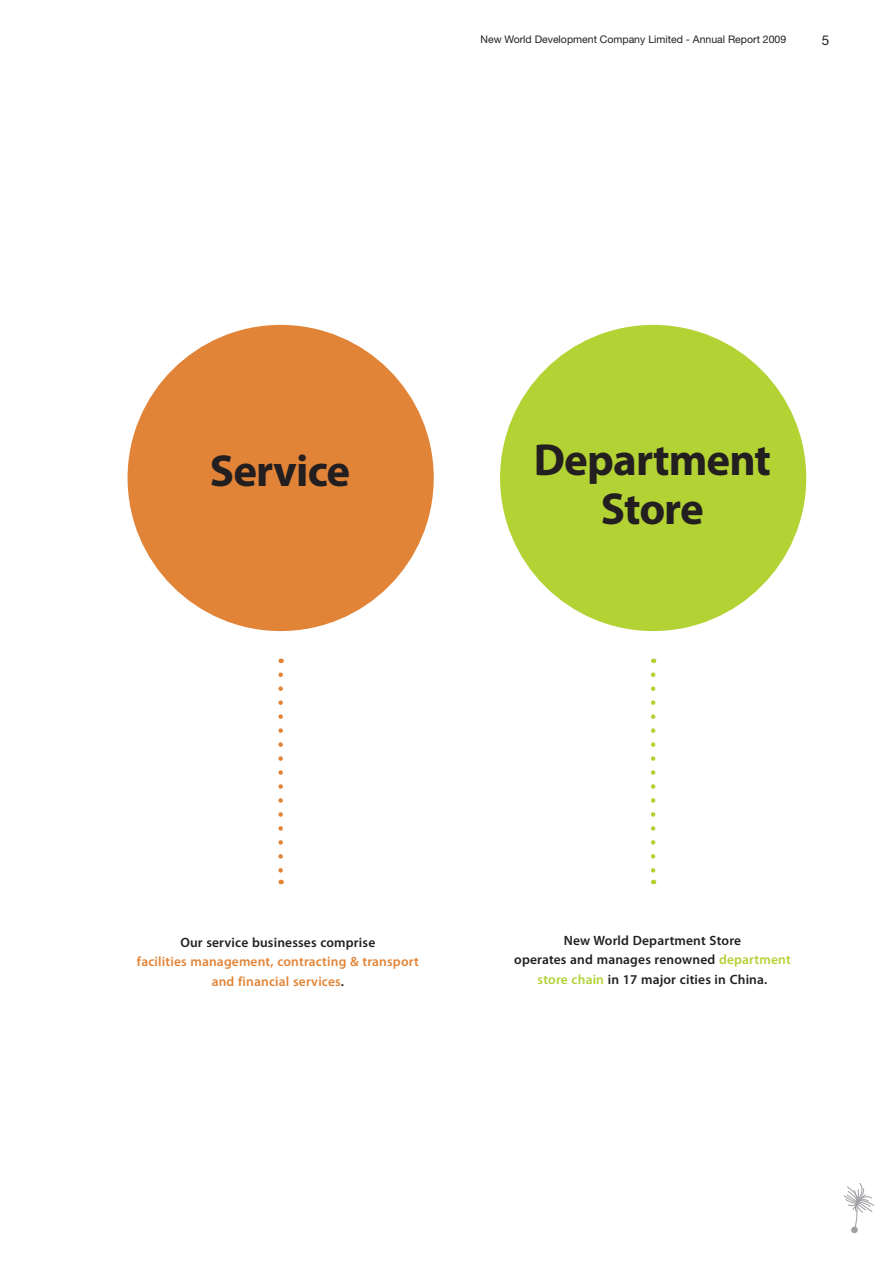
<style>
.page{position:relative;width:893px;height:1263px;background:#fff}
.page>*{position:absolute;margin:0;border:0;box-sizing:border-box;transform-origin:0 0}
.t1{font:700 45px/49.5px "Myriad Pro";letter-spacing:-.02em;color:#231f20;text-align:center}
.t2{font:600 13.5px/19.5px "Myriad Pro";letter-spacing:.01em;color:#231f20;text-align:center}
.t3{font:600 13.5px/19.5px "Myriad Pro";letter-spacing:.01em;color:#e28437;text-align:center}
.t4{font:13.5px "Helvetica Neue LT Std";color:#231f20}
.t5{font:10.5px "Helvetica Neue LT Std";color:#231f20}
.s1{color:#231f20}
.s2{color:#b3d234}
</style>
<div class="page">
<svg style="left:843px;top:1183px;width:31px;height:50px"></svg>
<div style="left:500px;top:325px;width:306px;height:306px;background:#b3d234;border-radius:50%"></div>
<div style="left:128px;top:325px;width:306px;height:306px;background:#e28437;border-radius:50%"></div>
<svg style="left:651px;top:675px;width:4px;height:209px"></svg>
<svg style="left:278px;top:675px;width:5px;height:209px"></svg>
<p class="t5" style="left:480px;top:35px;width:307px">New World Development Company Limited - Annual Report 2009</p>
<p class="t4" style="left:822px;top:36px;width:9px">5</p>
<h1 class="t1" style="left:210px;top:450px;width:142px">Service</h1>
<h1 class="t1" style="left:534px;top:439px;width:239px">Department<br>Store</h1>
<p class="t2" style="left:180px;top:933px;width:196px">Our service businesses comprise</p>
<p class="t3" style="left:137px;top:953px;width:283px">facilities management, contracting &amp; transport and financial services<span class="s1">.</span></p>
<p class="t2" style="left:514px;top:931px;width:278px">New World Department Store<br>operates and manages renowned <span class="s2">department store chain</span> in 17 major cities in China.</p>
</div>
